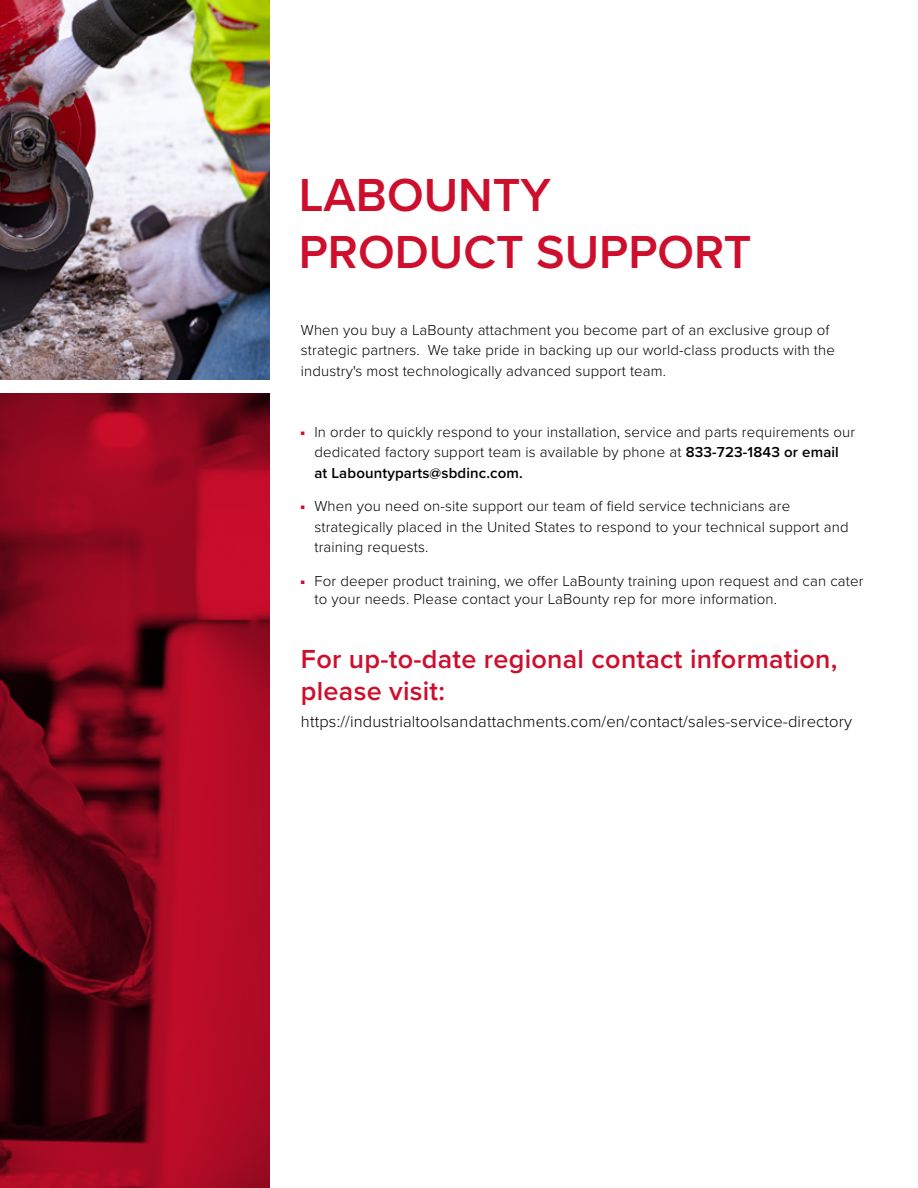
<style>
.page{position:relative;width:918px;height:1188px;background:#fff}
.page>*{position:absolute;margin:0;border:0;box-sizing:border-box;transform-origin:0 0}
.t1{font:600 48px/57.6px "Proxima Nova";color:#ce0e2d}
.t2{font:600 27px/32.4px "Proxima Nova";letter-spacing:.01em;color:#ce0e2d}
.t3{font:300 16.5px "Proxima Nova";letter-spacing:.01em;color:#000}
.t4{font:300 15px/20.4px "Proxima Nova";letter-spacing:.01em;color:#000}
.s1{font-weight:400;font-size:6px;color:#ce0e2d}
.s2{font-weight:600}
</style>
<div class="page">
<img style="left:0;top:393px;width:270px;height:795px">
<img style="left:0;top:0;width:270px;height:379px">
<h1 class="t1" style="left:299px;top:164px;width:454px">LABOUNTY<br>PRODUCT SUPPORT</h1>
<p class="t4" style="left:301px;top:319px;width:536px">When you buy a LaBounty attachment you become part of an exclusive group of strategic partners. We take pride in backing up our world-class products with the industry's most technologically advanced support team.</p>
<p class="t4" style="left:314px;top:421px;width:542px;text-indent:-14px"><span class="s1">■</span> In order to quickly respond to your installation, service and parts requirements our dedicated factory support team is available by phone at <span class="s2">833-723-1843 or email at Labountyparts@sbdinc.com.</span></p>
<p class="t4" style="left:314px;top:495px;width:536px;text-indent:-14px"><span class="s1">■</span> When you need on-site support our team of field service technicians are strategically placed in the United States to respond to your technical support and training requests.</p>
<p class="t4" style="left:314px;top:571px;width:551px;line-height:18px;text-indent:-14px"><span class="s1">■</span> For deeper product training, we offer LaBounty training upon request and can cater to your needs. Please contact your LaBounty rep for more information.</p>
<h2 class="t2" style="left:301px;top:642px;width:538px">For up-to-date regional contact information, please visit:</h2>
<p class="t3" style="left:301px;top:709px;width:553px">https://industrialtoolsandattachments.com/en/contact/sales-service-directory</p>
</div>
